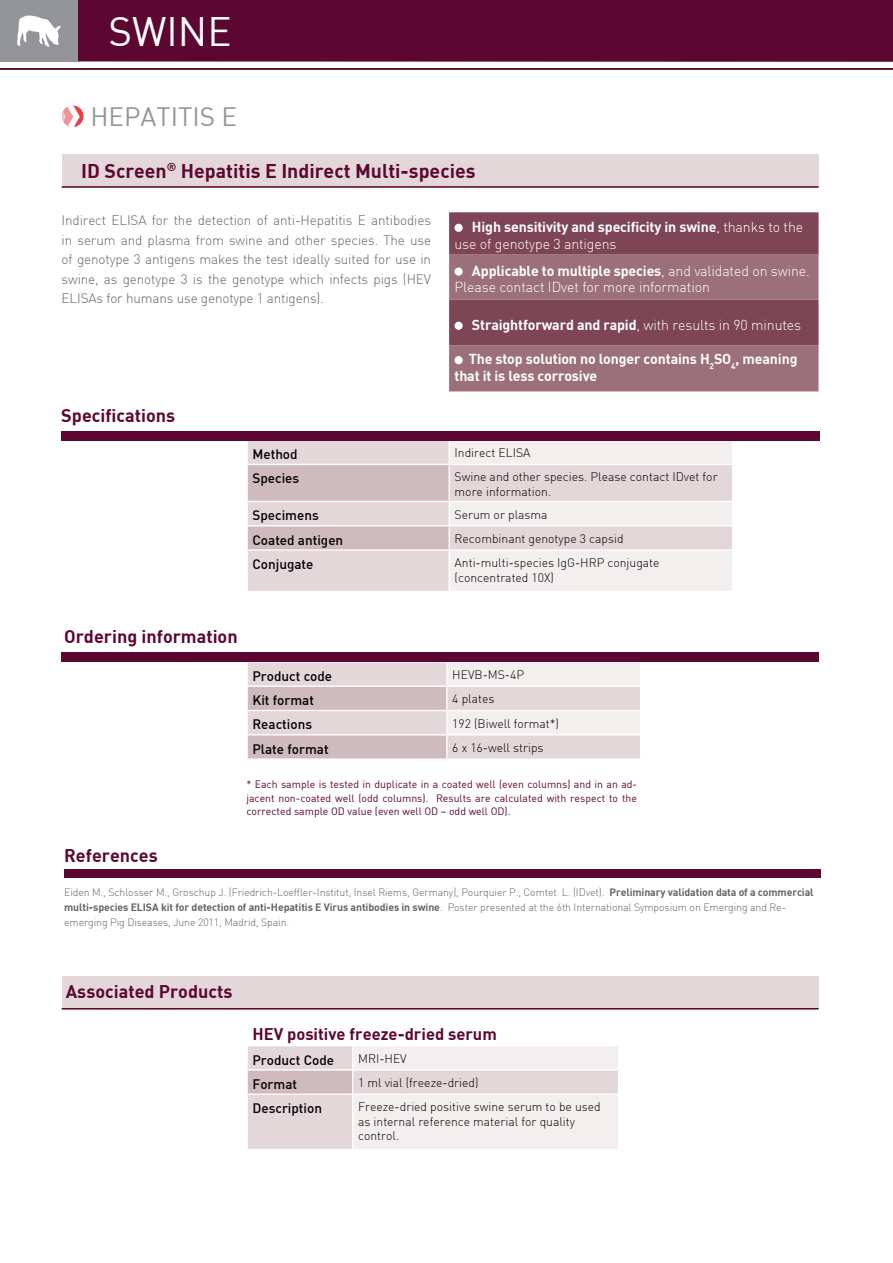
<style>
.page{position:relative;width:893px;height:1263px;background:#fff}
.page>*{position:absolute;margin:0;border:0;box-sizing:border-box;transform-origin:0 0}
.t1{font:40.2px "DIN";color:#fff}
.t2{font:26.1px "DIN";color:#939598}
.t3{font:700 19.5px "DIN";color:#5c0731}
.t4{font:700 18px "DIN";color:#5c0731}
.t5{font:700 16.5px "DIN";color:#5c0731}
.t6{font:700 14.25px/16.8px "DIN";letter-spacing:-.01em;color:#fff}
.t7{font:300 14.25px/16.8px "DIN";letter-spacing:-.01em;color:#fff}
.t8{font:300 13.5px/19.5px "DIN";letter-spacing:-.01em;color:#636466;text-align:justify}
.t9{font:500 13.5px "DIN";color:#000}
.t10{font:300 12.15px/14.5px "DIN";color:#000}
.t11{font:300 10.5px/15px "DIN";letter-spacing:-.01em;color:#636466}
.t12{font:10.5px/13.5px "DIN";color:#5c0731;text-align:justify}
.s1{font-weight:300}
.s2{font-weight:700}
</style>
<div class="page">
<div style="left:67px;top:0;width:826px;height:62px;background:#5c0731"></div>
<hr style="left:0;top:68px;width:893px;height:2px;background:#5c0731">
<div style="left:0;top:0;width:78px;height:61px;background:#939598"></div>
<svg style="left:17px;top:16px;width:43px;height:31px"></svg>
<svg style="left:247px;top:440px;width:486px;height:151px"></svg>
<hr style="left:732px;top:550px;width:1px;height:41px;background:#fff">
<hr style="left:246px;top:551px;width:2px;height:40px;background:#fff">
<hr style="left:246px;top:549px;width:203px;height:2px;background:#fff">
<hr style="left:449px;top:551px;width:1px;height:40px;background:#fff">
<div style="left:62px;top:154px;width:757px;height:33px;background:#e3d7d9"></div>
<hr style="left:62px;top:186px;width:757px;height:2px;background:#5c0731">
<svg style="left:62px;top:105px;width:22px;height:22px"></svg>
<svg style="left:62px;top:105px;width:18px;height:22px"></svg>
<div style="left:61px;top:431px;width:759px;height:9px;background:#5c0731"></div>
<div style="left:449px;top:212px;width:370px;height:42px;background:#7d4555"></div>
<svg style="left:449px;top:254px;width:370px;height:137px;background:#92626e"></svg>
<div style="left:454px;top:224px;width:9px;height:8px;background:#fff;border-radius:50%"></div>
<div style="left:454px;top:267px;width:9px;height:9px;background:#fff;border-radius:50%"></div>
<div style="left:454px;top:322px;width:9px;height:8px;background:#fff;border-radius:50%"></div>
<div style="left:454px;top:356px;width:9px;height:8px;background:#fff;border-radius:50%"></div>
<div style="left:64px;top:869px;width:757px;height:9px;background:#5c0731"></div>
<svg style="left:247px;top:663px;width:393px;height:96px"></svg>
<hr style="left:447px;top:734px;width:193px;height:1px;background:#fff">
<div style="left:61px;top:652px;width:758px;height:9px;background:#5c0731"></div>
<div style="left:62px;top:976px;width:757px;height:33px;background:#e3d7d9"></div>
<hr style="left:62px;top:1008px;width:757px;height:1px;background:#5c0731">
<svg style="left:247px;top:1046px;width:371px;height:103px"></svg>
<hr style="left:246px;top:1095px;width:2px;height:54px;background:#fff">
<h1 class="t1" style="left:109px;top:6px;width:125px">SWINE</h1>
<h2 class="t2" style="left:90px;top:100px;width:148px">HEPATITIS E</h2>
<h3 class="t3" style="left:81px;top:158px;width:396px">ID Screen<sup>®</sup> Hepatitis E Indirect Multi-species</h3>
<p class="t8" style="left:62px;top:210px;width:371px">Indirect ELISA for the detection of anti-Hepatitis E antibodies in serum and plasma from swine and other species. The use of genotype 3 antigens makes the test ideally suited for use in swine, as genotype 3 is the genotype which infects pigs (HEV ELISAs for humans use genotype 1 antigens).</p>
<h3 class="t4" style="left:61px;top:403px;width:115px">Specifications</h3>
<p class="t6" style="left:454px;top:218px;width:350px;text-indent:17px">High sensitivity and specificity in swine<span class="s1">, thanks to the use of genotype 3 antigens</span></p>
<p class="t7" style="left:454px;top:262px;width:357px;text-indent:17px"><span class="s2">Applicable to multiple species</span>, and validated on swine.<br>Please contact IDvet for more information</p>
<p class="t6" style="left:472px;top:316px;width:331px">Straightforward and rapid<span class="s1">, with results in 90 minutes</span></p>
<p class="t6" style="left:454px;top:350px;width:345px;text-indent:14px">The stop solution no longer contains H<sub>2</sub>SO<sub>4</sub>, meaning that it is less corrosive</p>
<p class="t9" style="left:252px;top:445px;width:47px">Method</p>
<p class="t10" style="left:455px;top:445px;width:78px">Indirect ELISA</p>
<p class="t9" style="left:252px;top:470px;width:48px">Species</p>
<p class="t10" style="left:455px;top:470px;width:265px">Swine and other species. Please contact IDvet for more information.</p>
<p class="t9" style="left:252px;top:507px;width:68px">Specimens</p>
<p class="t10" style="left:455px;top:507px;width:94px">Serum or plasma</p>
<p class="t9" style="left:252px;top:531px;width:92px">Coated antigen</p>
<p class="t10" style="left:455px;top:531px;width:171px">Recombinant genotype 3 capsid</p>
<p class="t9" style="left:252px;top:555px;width:63px">Conjugate</p>
<p class="t10" style="left:455px;top:555px;width:206px">Anti-multi-species IgG-HRP conjugate (concentrated 10X)</p>
<h3 class="t4" style="left:64px;top:624px;width:175px">Ordering information</h3>
<p class="t9" style="left:252px;top:667px;width:81px">Product code</p>
<p class="t10" style="left:452px;top:667px;width:73px">HEVB-MS-4P</p>
<p class="t9" style="left:252px;top:692px;width:63px">Kit format</p>
<p class="t10" style="left:452px;top:691px;width:44px">4 plates</p>
<p class="t9" style="left:252px;top:716px;width:61px">Reactions</p>
<p class="t10" style="left:452px;top:716px;width:108px">192 (Biwell format*)</p>
<p class="t9" style="left:252px;top:740px;width:78px">Plate format</p>
<p class="t10" style="left:452px;top:740px;width:93px">6 x 16-well strips</p>
<p class="t12" style="left:246px;top:777px;width:392px">* Each sample is tested in duplicate in a coated well (even columns) and in an ad&shy;jacent non-coated well (odd columns). Results are calculated with respect to the corrected sample OD value (even well OD – odd well OD).</p>
<h3 class="t4" style="left:64px;top:843px;width:95px">References</h3>
<p class="t11" style="left:64px;top:884px;width:751px">Eiden M., Schlosser M., Groschup J. (Friedrich-Loeffler-Institut, Insel Riems, Germany), Pourquier P., Comtet L. (IDvet). <span class="s2">Preliminary validation data of a commercial multi-species ELISA kit for detection of anti-Hepatitis E Virus antibodies in swine</span>. Poster presented at the 6th International Symposium on Emerging and Re&shy;emerging Pig Diseases, June 2011, Madrid, Spain.</p>
<h3 class="t4" style="left:66px;top:980px;width:168px">Associated Products</h3>
<h3 class="t5" style="left:252px;top:1023px;width:246px">HEV positive freeze-dried serum</h3>
<p class="t9" style="left:252px;top:1051px;width:83px">Product Code</p>
<p class="t10" style="left:358px;top:1051px;width:50px">MRI-HEV</p>
<p class="t9" style="left:252px;top:1075px;width:46px">Format</p>
<p class="t10" style="left:358px;top:1075px;width:122px">1 ml vial (freeze-dried)</p>
<p class="t9" style="left:252px;top:1099px;width:71px">Description</p>
<p class="t10" style="left:358px;top:1099px;width:244px">Freeze-dried positive swine serum to be used as internal reference material for quality control.</p>
</div>
